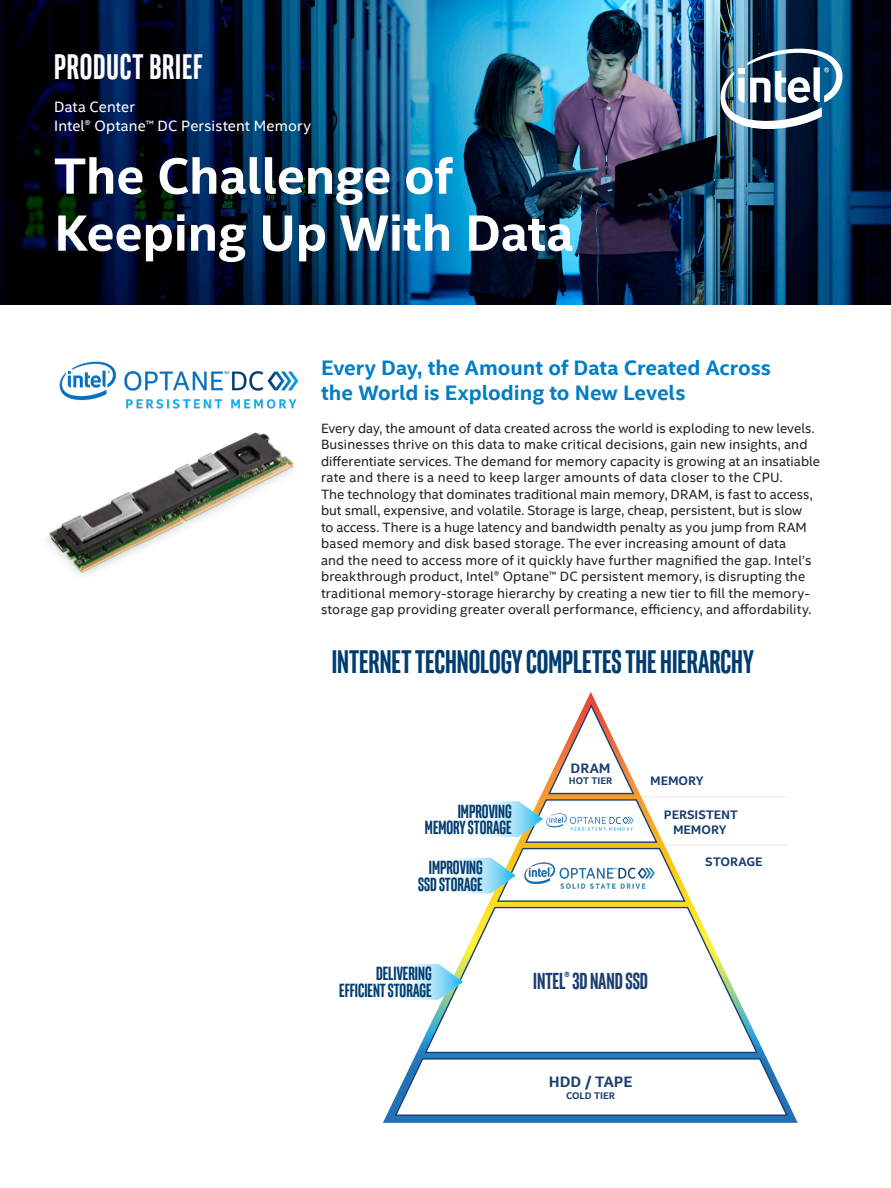
<style>
.page{position:relative;width:891px;height:1188px;background:#fff}
.page>*{position:absolute;margin:0;border:0;box-sizing:border-box;transform-origin:0 0}
.Main_Title{font:700 51px/57px "Intel Clear";letter-spacing:-.005em;color:#fff}
.t1{font:700 36px "Intel Clear Pro";letter-spacing:.025em;color:#fff}
.t2{font:700 33.15px "Intel Clear Pro";color:#003c71}
.t3{font:700 23.4px "Intel Clear Pro";color:#1a3e6f}
.ProdName_-_Product_N{font:700 21px/25.2px "Intel Clear";color:#007ec5}
.t4{font:700 19.35px/16.5px "Intel Clear Pro";color:#003c71;text-align:right}
.t5{font:700 15.15px "Intel Clear";color:#1a3e6f}
.Mini_Header{font:15px "Intel Clear";letter-spacing:.01em;color:#fff}
.t6{font:700 13.8px "Intel Clear";color:#1a3e6f}
.MainCopy___Caption{font:13.5px/16.5px "Intel Clear";letter-spacing:.01em;color:#231f20}
.t7{font:700 12.45px/15.1px "Intel Clear";color:#1a3e6f;text-align:center}
.t8{font:700 9.6px "Intel Clear";color:#1a3e6f}
</style>
<div class="page">
<img style="left:0;top:0;width:891px;height:305px">
<svg style="left:383px;top:692px;width:415px;height:431px"></svg>
<svg style="left:424px;top:906px;width:335px;height:148px"></svg>
<svg style="left:394px;top:1058px;width:395px;height:59px"></svg>
<svg style="left:420px;top:704px;width:267px;height:199px"></svg>
<svg style="left:383px;top:964px;width:80px;height:36px"></svg>
<img style="left:524px;top:863px;width:131px;height:25px">
<img style="left:47px;top:432px;width:248px;height:143px">
<img style="left:59px;top:362px;width:239px;height:46px">
<img style="left:718px;top:42px;width:127px;height:90px">
<h2 class="t1" style="left:54px;top:44px;width:150px">PRODUCT BRIEF</h2>
<p class="Mini_Header" style="left:54px;top:96px;width:82px">Data Center</p>
<p class="Mini_Header" style="left:54px;top:116px;width:258px">Intel® Optane™ DC Persistent Memory</p>
<p class="Main_Title" style="left:54px;top:146px;width:521px">The Challenge of<br>Keeping Up With Data</p>
<p class="ProdName_-_Product_N" style="left:321px;top:354px;width:451px">Every Day, the Amount of Data Created Across the World is Exploding to New Levels</p>
<p class="MainCopy___Caption" style="left:321px;top:419px;width:501px">Every day, the amount of data created across the world is exploding to new levels.<br>Businesses thrive on this data to make critical decisions, gain new insights, and differentiate services. The demand for memory capacity is growing at an insatiable rate and there is a need to keep larger amounts of data closer to the CPU.<br>The technology that dominates traditional main memory, DRAM, is fast to access, but small, expensive, and volatile. Storage is large, cheap, persistent, but is slow<br>to access. There is a huge latency and bandwidth penalty as you jump from RAM based memory and disk based storage. The ever increasing amount of data<br>and the need to access more of it quickly have further magnified the gap. Intel’s breakthrough product, Intel® Optane™ DC persistent memory, is disrupting the traditional memory-storage hierarchy by creating a new tier to fill the memory&shy;storage gap providing greater overall performance, efficiency, and affordability.</p>
<p class="t2" style="left:332px;top:641px;width:423px">INTERNET TECHNOLOGY COMPLETES THE HIERARCHY</p>
<p class="t4" style="left:425px;top:802px;width:88px">IMPROVING<br>MEMORY STORAGE</p>
<p class="t4" style="left:418px;top:859px;width:66px;text-align:center">IMPROVING<br>SSD STORAGE</p>
<p class="t6" style="left:571px;top:758px;width:42px">DRAM</p>
<p class="t8" style="left:569px;top:774px;width:45px">HOT TIER</p>
<p class="t7" style="left:650px;top:772px;width:55px">MEMORY</p>
<p class="t7" style="left:664px;top:807px;width:76px">PERSISTENT<br>MEMORY</p>
<p class="t7" style="left:705px;top:854px;width:59px">STORAGE</p>
<p class="t4" style="left:339px;top:965px;width:94px">DELIVERING<br>EFFICIENT STORAGE</p>
<p class="t3" style="left:533px;top:966px;width:116px">INTEL® 3D NAND SSD</p>
<p class="t5" style="left:549px;top:1072px;width:85px">HDD / TAPE</p>
<p class="t8" style="left:566px;top:1089px;width:50px">COLD TIER</p>
</div>
